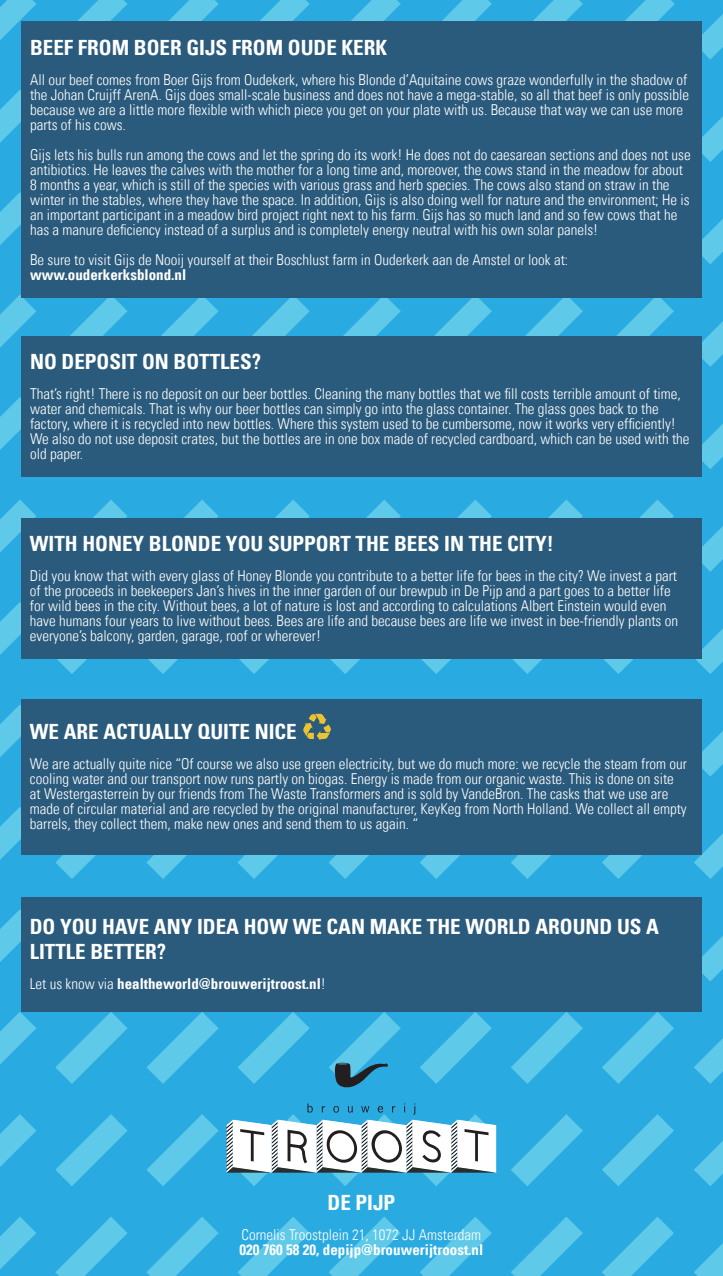
<style>
.page{position:relative;width:723px;height:1276px;background:#29abe2}
.page>*{position:absolute;margin:0;border:0;box-sizing:border-box;transform-origin:0 0}
.t1{font:700 condensed 21px/25.2px "Univers LT";color:#fff}
.t2{font:300 condensed 15px/15px "Univers LT";color:#fff}
.t3{font:700 condensed 15px "Univers LT";color:#fff}
.s1{font-weight:300}
</style>
<div class="page">
<svg style="left:169px;top:0;width:50px;height:21px"></svg>
<svg style="left:442px;top:0;width:50px;height:21px"></svg>
<svg style="left:0;top:0;width:36px;height:60px"></svg>
<svg style="left:260px;top:0;width:50px;height:21px"></svg>
<svg style="left:533px;top:0;width:50px;height:21px"></svg>
<svg style="left:625px;top:0;width:50px;height:21px"></svg>
<svg style="left:78px;top:0;width:49px;height:21px"></svg>
<svg style="left:351px;top:0;width:50px;height:21px"></svg>
<svg style="left:702px;top:14px;width:21px;height:46px"></svg>
<svg style="left:702px;top:116px;width:21px;height:46px"></svg>
<svg style="left:702px;top:219px;width:21px;height:45px"></svg>
<svg style="left:702px;top:321px;width:21px;height:46px"></svg>
<svg style="left:702px;top:424px;width:21px;height:45px"></svg>
<svg style="left:702px;top:526px;width:21px;height:46px"></svg>
<svg style="left:694px;top:629px;width:29px;height:45px"></svg>
<svg style="left:702px;top:731px;width:21px;height:45px"></svg>
<svg style="left:694px;top:833px;width:29px;height:46px"></svg>
<svg style="left:701px;top:909px;width:22px;height:72px"></svg>
<svg style="left:694px;top:1011px;width:29px;height:73px"></svg>
<svg style="left:694px;top:1141px;width:29px;height:45px"></svg>
<svg style="left:694px;top:1243px;width:29px;height:33px"></svg>
<svg style="left:0;top:90px;width:22px;height:72px"></svg>
<svg style="left:0;top:192px;width:22px;height:72px"></svg>
<svg style="left:161px;top:298px;width:58px;height:38px"></svg>
<svg style="left:434px;top:298px;width:58px;height:38px"></svg>
<svg style="left:0;top:295px;width:36px;height:72px"></svg>
<svg style="left:252px;top:298px;width:58px;height:38px"></svg>
<svg style="left:525px;top:298px;width:58px;height:38px"></svg>
<svg style="left:70px;top:298px;width:58px;height:38px"></svg>
<svg style="left:343px;top:298px;width:58px;height:38px"></svg>
<svg style="left:616px;top:298px;width:58px;height:38px"></svg>
<svg style="left:0;top:397px;width:22px;height:72px"></svg>
<svg style="left:184px;top:500px;width:35px;height:18px"></svg>
<svg style="left:457px;top:500px;width:35px;height:18px"></svg>
<svg style="left:0;top:500px;width:36px;height:52px"></svg>
<svg style="left:275px;top:500px;width:35px;height:18px"></svg>
<svg style="left:548px;top:499px;width:35px;height:19px"></svg>
<svg style="left:93px;top:500px;width:34px;height:18px"></svg>
<svg style="left:366px;top:500px;width:35px;height:18px"></svg>
<svg style="left:639px;top:499px;width:35px;height:19px"></svg>
<svg style="left:146px;top:658px;width:73px;height:16px"></svg>
<svg style="left:420px;top:658px;width:72px;height:16px"></svg>
<svg style="left:0;top:602px;width:36px;height:57px"></svg>
<svg style="left:237px;top:658px;width:73px;height:16px"></svg>
<svg style="left:511px;top:658px;width:72px;height:16px"></svg>
<svg style="left:55px;top:658px;width:73px;height:16px"></svg>
<svg style="left:329px;top:658px;width:72px;height:16px"></svg>
<svg style="left:602px;top:658px;width:72px;height:16px"></svg>
<svg style="left:0;top:704px;width:21px;height:53px"></svg>
<svg style="left:146px;top:854px;width:73px;height:25px"></svg>
<svg style="left:420px;top:854px;width:72px;height:25px"></svg>
<svg style="left:0;top:807px;width:36px;height:53px"></svg>
<svg style="left:237px;top:854px;width:73px;height:25px"></svg>
<svg style="left:511px;top:854px;width:72px;height:25px"></svg>
<svg style="left:55px;top:854px;width:73px;height:25px"></svg>
<svg style="left:329px;top:854px;width:72px;height:25px"></svg>
<svg style="left:602px;top:854px;width:72px;height:25px"></svg>
<svg style="left:0;top:909px;width:21px;height:53px"></svg>
<svg style="left:146px;top:1011px;width:73px;height:73px"></svg>
<svg style="left:420px;top:1011px;width:72px;height:73px"></svg>
<svg style="left:0;top:1011px;width:36px;height:54px"></svg>
<svg style="left:237px;top:1011px;width:73px;height:73px"></svg>
<svg style="left:511px;top:1011px;width:72px;height:73px"></svg>
<svg style="left:55px;top:1011px;width:73px;height:73px"></svg>
<svg style="left:602px;top:1011px;width:72px;height:73px"></svg>
<svg style="left:146px;top:1114px;width:73px;height:72px"></svg>
<svg style="left:0;top:1114px;width:36px;height:53px"></svg>
<svg style="left:511px;top:1114px;width:72px;height:72px"></svg>
<svg style="left:55px;top:1114px;width:73px;height:72px"></svg>
<svg style="left:602px;top:1114px;width:72px;height:72px"></svg>
<svg style="left:146px;top:1217px;width:73px;height:59px"></svg>
<svg style="left:420px;top:1217px;width:72px;height:59px"></svg>
<svg style="left:0;top:1217px;width:36px;height:52px"></svg>
<svg style="left:238px;top:1217px;width:72px;height:59px"></svg>
<svg style="left:511px;top:1217px;width:72px;height:59px"></svg>
<svg style="left:55px;top:1217px;width:72px;height:59px"></svg>
<svg style="left:329px;top:1217px;width:72px;height:59px"></svg>
<svg style="left:602px;top:1217px;width:72px;height:59px"></svg>
<div style="left:21px;top:699px;width:681px;height:155px;background:#2b5b7c"></div>
<div style="left:22px;top:336px;width:680px;height:140px;background:#2b5b7c"></div>
<div style="left:22px;top:21px;width:680px;height:277px;background:#2b5b7c"></div>
<div style="left:21px;top:518px;width:681px;height:140px;background:#2b5b7c"></div>
<div style="left:21px;top:897px;width:680px;height:114px;background:#2b5b7c"></div>
<svg style="left:303px;top:713px;width:28px;height:28px"></svg>
<svg style="left:227px;top:1103px;width:269px;height:83px"></svg>
<svg style="left:329px;top:1011px;width:72px;height:77px"></svg>
<h1 class="t1" style="left:30px;top:34px;width:358px">BEEF FROM BOER GIJS FROM OUDE KERK</h1>
<p class="t2" style="left:30px;top:72px;width:660px">All our beef comes from Boer Gijs from Oudekerk, where his Blonde d’Aquitaine cows graze wonderfully in the shadow of the Johan Cruijff ArenA. Gijs does small-scale business and does not have a mega-stable, so all that beef is only possible because we are a little more flexible with which piece you get on your plate with us. Because that way we can use more parts of his cows.</p>
<p class="t2" style="left:30px;top:147px;width:662px">Gijs lets his bulls run among the cows and let the spring do its work! He does not do caesarean sections and does not use antibiotics. He leaves the calves with the mother for a long time and, moreover, the cows stand in the meadow for about 8 months a year, which is still of the species with various grass and herb species. The cows also stand on straw in the winter in the stables, where they have the space. In addition, Gijs is also doing well for nature and the environment; He is an important participant in a meadow bird project right next to his farm. Gijs has so much land and so few cows that he has a manure deficiency instead of a surplus and is completely energy neutral with his own solar panels!</p>
<p class="t2" style="left:30px;top:252px;width:540px">Be sure to visit Gijs de Nooij yourself at their Boschlust farm in Ouderkerk aan de Amstel or look at:</p>
<p class="t3" style="left:30px;top:265px;width:158px">www.ouderkerksblond.nl</p>
<h1 class="t1" style="left:30px;top:349px;width:232px">NO DEPOSIT ON BOTTLES?</h1>
<p class="t2" style="left:30px;top:386px;width:661px">That’s right! There is no deposit on our beer bottles. Cleaning the many bottles that we fill costs terrible amount of time, water and chemicals. That is why our beer bottles can simply go into the glass container. The glass goes back to the factory, where it is recycled into new bottles. Where this system used to be cumbersome, now it works very efficiently!<br>We also do not use deposit crates, but the bottles are in one box made of recycled cardboard, which can be used with the old paper.</p>
<h1 class="t1" style="left:30px;top:531px;width:525px">WITH HONEY BLONDE YOU SUPPORT THE BEES IN THE CITY!</h1>
<p class="t2" style="left:30px;top:568px;width:649px">Did you know that with every glass of Honey Blonde you contribute to a better life for bees in the city? We invest a part of the proceeds in beekeepers Jan’s hives in the inner garden of our brewpub in De Pijp and a part goes to a better life for wild bees in the city. Without bees, a lot of nature is lost and according to calculations Albert Einstein would even have humans four years to live without bees. Bees are life and because bees are life we invest in bee-friendly plants on everyone’s balcony, garden, garage, roof or wherever!</p>
<h1 class="t1" style="left:30px;top:719px;width:268px">WE ARE ACTUALLY QUITE NICE</h1>
<p class="t2" style="left:30px;top:756px;width:659px">We are actually quite nice “Of course we also use green electricity, but we do much more: we recycle the steam from our cooling water and our transport now runs partly on biogas. Energy is made from our organic waste. This is done on site at Westergasterrein by our friends from The Waste Transformers and is sold by VandeBron. The casks that we use are made of circular material and are recycled by the original manufacturer, KeyKeg from North Holland. We collect all empty barrels, they collect them, make new ones and send them to us again. “</p>
<h1 class="t1" style="left:30px;top:914px;width:631px">DO YOU HAVE ANY IDEA HOW WE CAN MAKE THE WORLD AROUND US A<br>LITTLE BETTER?</h1>
<p class="t3" style="left:30px;top:975px;width:298px"><span class="s1">Let us know via</span> healtheworld@brouwerijtroost.nl<span class="s1">!</span></p>
<h1 class="t1" style="left:327px;top:1189px;width:69px">DE PIJP</h1>
<p class="t2" style="left:242px;top:1227px;width:241px">Cornelis Troostplein 21, 1072 JJ Amsterdam</p>
<p class="t3" style="left:240px;top:1240px;width:245px">020 760 58 20, depijp@brouwerijtroost.nl</p>
</div>
